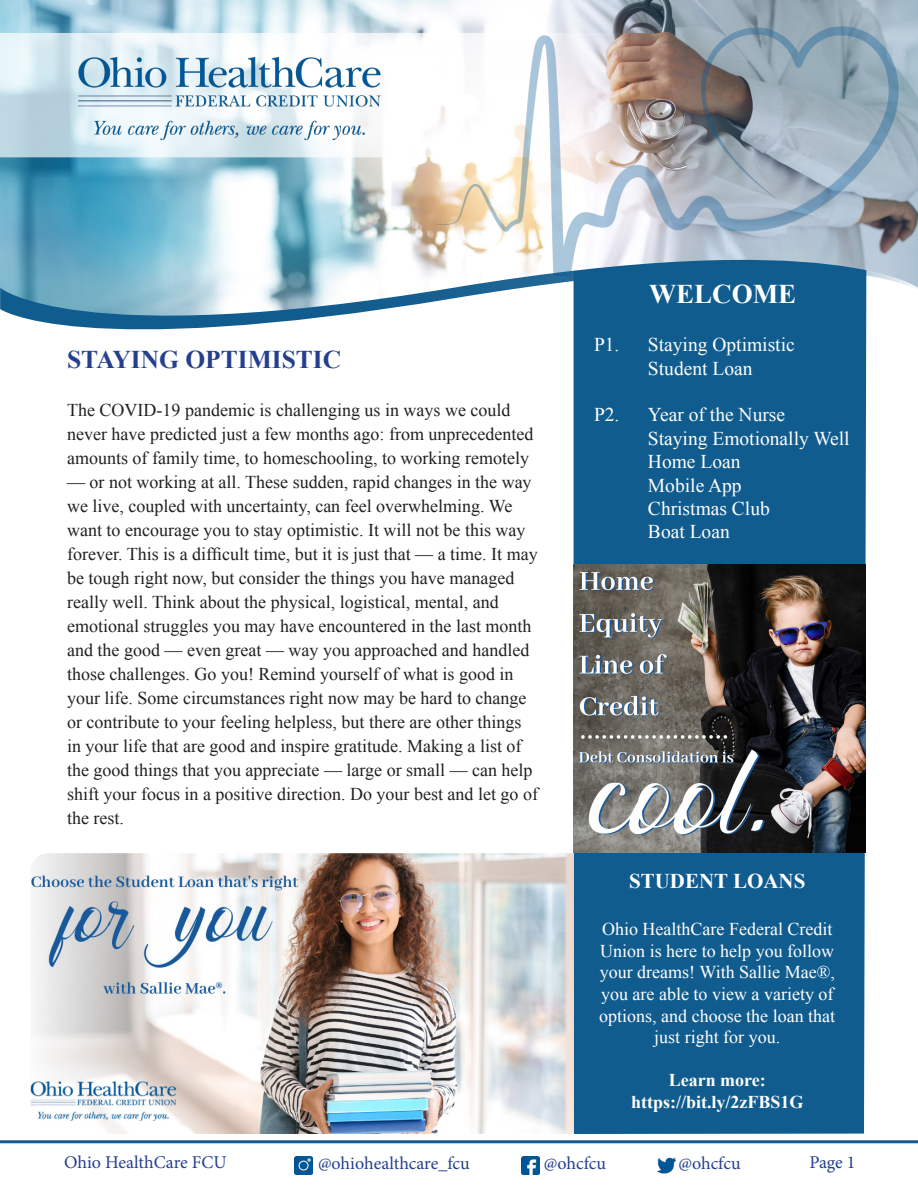
<style>
.page{position:relative;width:918px;height:1188px;background:#fff}
.page>*{position:absolute;margin:0;border:0;box-sizing:border-box;transform-origin:0 0}
.t1{font:700 27px "Times New Roman";color:#fff}
.t2{font:700 25.5px "Times New Roman";color:#253f8e}
.t3{font:700 21px "Times New Roman";color:#fff}
.t4{font:19.5px/23.4px "Times New Roman";color:#fff}
.t5{font:18px/24px "Times New Roman";color:#231f20}
.t6{font:18px/21.6px "Times New Roman";color:#fff;text-align:center}
.t7{font:18px "Minion Pro";letter-spacing:-.005em;color:#253f8e}
.t8{font:700 18px "Times New Roman";color:#fff}
</style>
<div class="page">
<div style="left:574px;top:331px;width:292px;height:803px;background:#115c8e"></div>
<svg style="left:20px;top:317px;width:847px;height:14px;fill:#115c8e"></svg>
<img style="left:0;top:0;width:918px;height:317px">
<svg style="left:0;top:33px;width:423px;height:124px"></svg>
<img style="left:77px;top:37px;width:307px;height:119px">
<img style="left:574px;top:565px;width:292px;height:288px">
<hr style="left:0;top:1140px;width:918px;height:3px;background:#115c8e">
<img style="left:423px;top:14px;width:486px;height:261px">
<img style="left:30px;top:853px;width:544px;height:281px">
<img style="left:658px;top:1157px;width:18px;height:17px">
<img style="left:522px;top:1156px;width:18px;height:18px">
<img style="left:294px;top:1156px;width:18px;height:18px">
<p class="t2" style="left:67px;top:342px;width:276px">STAYING OPTIMISTIC</p>
<p class="t5" style="left:67px;top:397px;width:468px">The COVID-19 pandemic is challenging us in ways we could never have predicted just a few months ago: from unprecedented</p>
<p class="t5" style="left:67px;top:445px;width:463px">amounts of family time, to homeschooling, to working remotely</p>
<p class="t5" style="left:67px;top:469px;width:472px">— or not working at all. These sudden, rapid changes in the way we live, coupled with uncertainty, can feel overwhelming. We want to encourage you to stay optimistic. It will not be this way forever. This is a difficult time, but it is just that — a time. It may be tough right now, but consider the things you have managed really well. Think about the physical, logistical, mental, and emotional struggles you may have encountered in the last month and the good — even great — way you approached and handled those challenges. Go you! Remind yourself of what is good in your life. Some circumstances right now may be hard to change or contribute to your feeling helpless, but there are other things in your life that are good and inspire gratitude. Making a list of the good things that you appreciate — large or small — can help shift your focus in a positive direction. Do your best and let go of the rest.</p>
<p class="t1" style="left:649px;top:275px;width:149px">WELCOME</p>
<p class="t4" style="left:648px;top:333px;width:148px;text-indent:-54px">P1. Staying Optimistic<br>Student Loan</p>
<p class="t4" style="left:594px;top:403px;width:193px">P2. Year of the Nurse</p>
<p class="t4" style="left:648px;top:426px;width:203px">Staying Emotionally Well</p>
<p class="t4" style="left:648px;top:450px;width:94px">Home Loan</p>
<p class="t4" style="left:648px;top:473px;width:95px">Mobile App</p>
<p class="t4" style="left:648px;top:497px;width:123px">Christmas Club</p>
<p class="t4" style="left:648px;top:520px;width:83px">Boat Loan</p>
<p class="t3" style="left:629px;top:867px;width:178px">STUDENT LOANS</p>
<p class="t6" style="left:599px;top:918px;width:237px">Ohio HealthCare Federal Credit<br>Union is here to help you follow your dreams! With Sallie Mae®, you are able to view a variety of options, and choose the loan that just right for you.</p>
<p class="t8" style="left:669px;top:1068px;width:99px">Learn more:</p>
<p class="t8" style="left:631px;top:1090px;width:174px">https://bit.ly/2zFBS1G</p>
<p class="t7" style="left:64px;top:1150px;width:164px">Ohio HealthCare FCU</p>
<p class="t7" style="left:318px;top:1151px;width:153px">@ohiohealthcare_fcu</p>
<p class="t7" style="left:544px;top:1151px;width:64px">@ohcfcu</p>
<p class="t7" style="left:679px;top:1151px;width:64px">@ohcfcu</p>
<p class="t7" style="left:809px;top:1150px;width:48px">Page 1</p>
</div>
